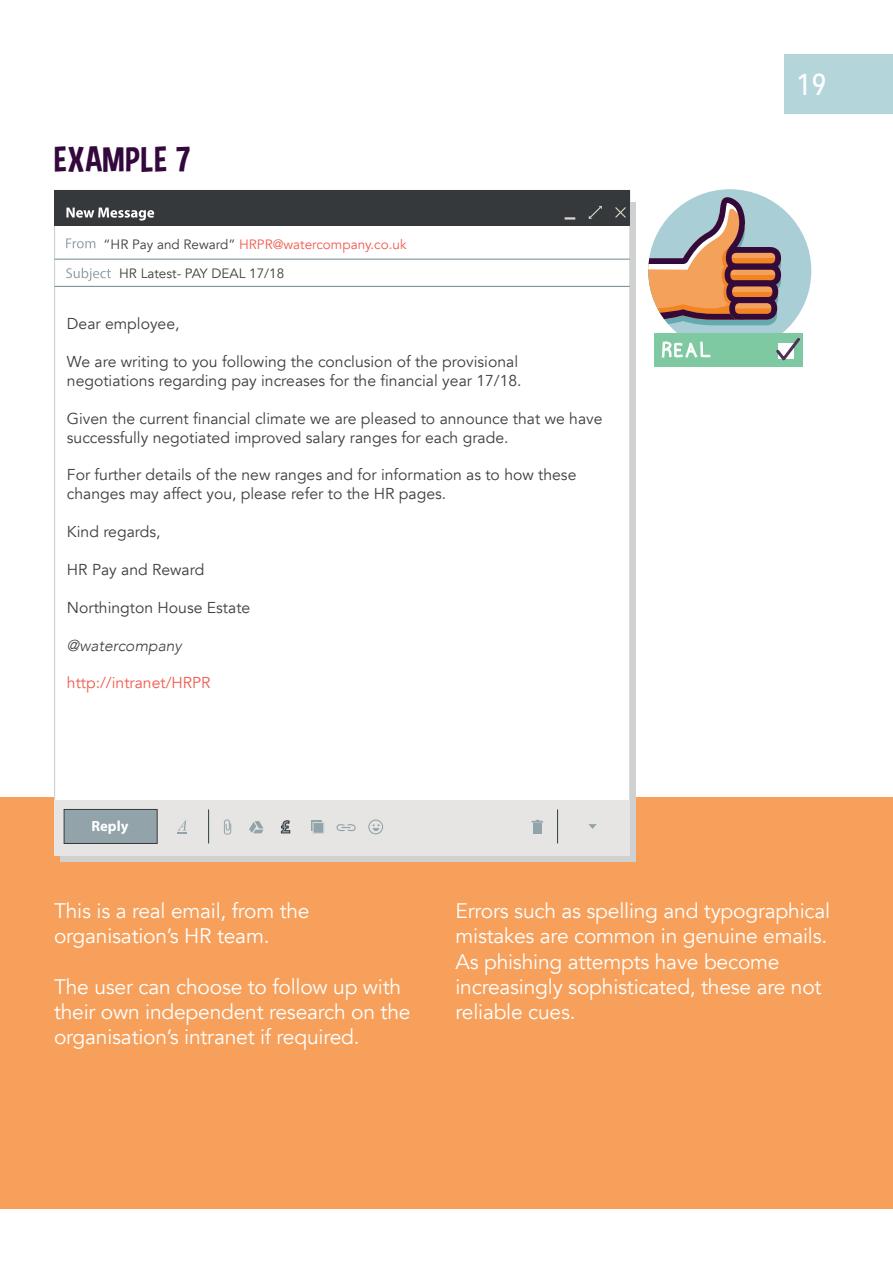
<style>
.page{position:relative;width:893px;height:1263px;background:#fff}
.page>*{position:absolute;margin:0;border:0;box-sizing:border-box;transform-origin:0 0}
.t1{font:36px "Curse Casual";letter-spacing:.02em;color:#33083c}
.t2{font:500 30px "Avenir Next Condensed";color:#fff}
.t3{font:21px/25.2px "Avenir";letter-spacing:-.01em;color:#fff}
.t4{font:15.75px/18.9px "Avenir";color:#3e3e3f}
.t5{font:15.75px "Avenir";color:#f15b4e}
.t6{font:italic 300 15.75px "Avenir";color:#3e3e3f}
.t7{font:700 14.7px "Myriad Pro";color:#fff}
.t8{font:13.5px/29.4px "Avenir";color:#3e3e3f}
.s1{color:#f15b4e}
</style>
<div class="page">
<div style="left:0;top:797px;width:893px;height:412px;background:#f6a05b"></div>
<div style="left:784px;top:54px;width:109px;height:60px;background:#b4d6da"></div>
<div style="left:54px;top:190px;width:576px;height:661px;background:#fff;border:1px solid #cfd1d0"></div>
<div style="left:55px;top:190px;width:575px;height:36px;background:#36393c"></div>
<hr style="left:55px;top:286px;width:575px;height:1px;background:#6b898f">
<hr style="left:55px;top:259px;width:575px;height:1px;background:#6b898f">
<div style="left:55px;top:800px;width:575px;height:55px;background:#e7e5e3"></div>
<div style="left:64px;top:809px;width:93px;height:34px;background:#92a4a9;border:1px solid #36393c"></div>
<hr style="left:557px;top:809px;width:1px;height:34px;background:#2a3e44">
<svg style="left:588px;top:824px;width:9px;height:5px"></svg>
<hr style="left:208px;top:809px;width:1px;height:34px;background:#2a3e44">
<div style="left:533px;top:824px;width:9px;height:10px;background:#92a4a9"></div>
<svg style="left:532px;top:820px;width:11px;height:3px"></svg>
<svg style="left:368px;top:819px;width:15px;height:15px"></svg>
<svg style="left:337px;top:824px;width:19px;height:7px"></svg>
<div style="left:311px;top:820px;width:10px;height:11px;background:#92a4a9"></div>
<div style="left:312px;top:822px;width:12px;height:12px;background:#92a4a9;border:1px solid #cfd7d6"></div>
<svg style="left:281px;top:821px;width:9px;height:12px"></svg>
<svg style="left:224px;top:819px;width:7px;height:16px"></svg>
<svg style="left:249px;top:821px;width:15px;height:12px"></svg>
<svg style="left:177px;top:820px;width:10px;height:13px"></svg>
<svg style="left:66px;top:208px;width:88px;height:13px"></svg>
<svg style="left:66px;top:238px;width:29px;height:10px"></svg>
<svg style="left:66px;top:268px;width:45px;height:13px"></svg>
<svg style="left:565px;top:217px;width:10px;height:3px"></svg>
<svg style="left:615px;top:207px;width:11px;height:11px"></svg>
<svg style="left:589px;top:206px;width:13px;height:13px"></svg>
<div style="left:648px;top:189px;width:163px;height:163px;background:#a9ced5;border-radius:50%"></div>
<div style="left:654px;top:334px;width:149px;height:33px;background:#7ec8a2"></div>
<svg style="left:648px;top:196px;width:133px;height:129px"></svg>
<svg style="left:662px;top:341px;width:48px;height:17px"></svg>
<svg style="left:776px;top:338px;width:24px;height:23px"></svg>
<h1 class="t1" style="left:54px;top:138px;width:138px">EXAMPLE 7</h1>
<p class="t8" style="left:119px;top:230px;width:289px;text-indent:-16px">“HR Pay and Reward” <span class="s1">HRPR@watercompany.co.uk<br></span>HR Latest- PAY DEAL 17/18</p>
<p class="t4" style="left:67px;top:315px;width:114px">Dear employee,</p>
<p class="t4" style="left:67px;top:352px;width:456px">We are writing to you following the conclusion of the provisional negotiations regarding pay increases for the financial year 17/18.</p>
<p class="t4" style="left:67px;top:409px;width:537px">Given the current financial climate we are pleased to announce that we have successfully negotiated improved salary ranges for each grade.</p>
<p class="t4" style="left:67px;top:466px;width:511px">For further details of the new ranges and for information as to how these changes may affect you, please refer to the HR pages.</p>
<p class="t4" style="left:67px;top:522px;width:95px">Kind regards,</p>
<p class="t4" style="left:67px;top:560px;width:139px">HR Pay and Reward</p>
<p class="t4" style="left:67px;top:598px;width:185px">Northington House Estate</p>
<p class="t6" style="left:67px;top:636px;width:117px">@watercompany</p>
<p class="t5" style="left:67px;top:673px;width:145px">http://intranet/HRPR</p>
<p class="t7" style="left:91px;top:817px;width:39px">Reply</p>
<h2 class="t2" style="left:796px;top:67px;width:31px">19</h2>
<h3 class="t3" style="left:54px;top:899px;width:257px">This is a real email, from the organisation’s HR team.</h3>
<h3 class="t3" style="left:54px;top:974px;width:358px">The user can choose to follow up with their own independent research on the organisation’s intranet if required.</h3>
<h3 class="t3" style="left:455px;top:899px;width:376px">Errors such as spelling and typographical mistakes are common in genuine emails.<br>As phishing attempts have become increasingly sophisticated, these are not reliable cues.</h3>
</div>
